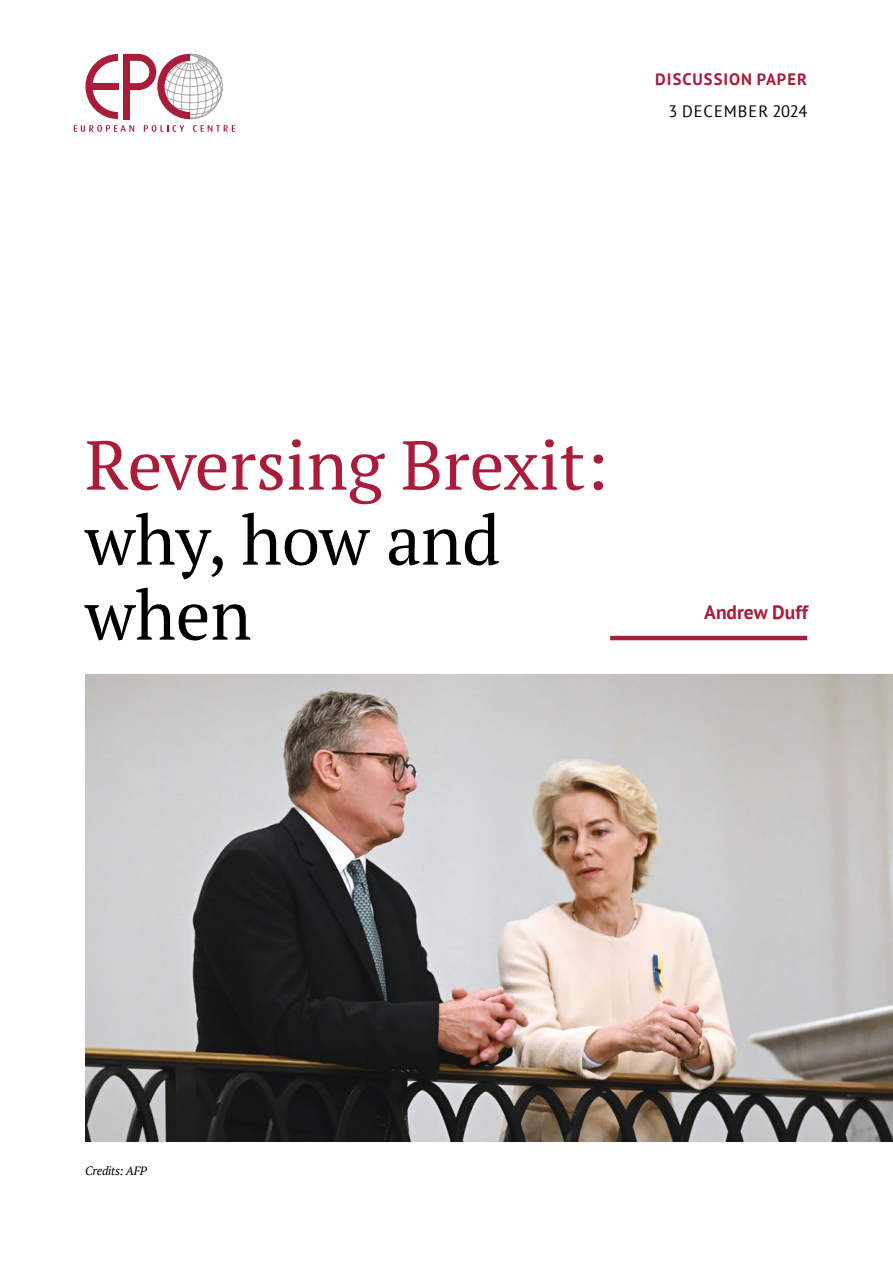
<style>
.page{position:relative;width:893px;height:1263px;background:#fff}
.page>*{position:absolute;margin:0;border:0;box-sizing:border-box;transform-origin:0 0}
.t1{font:69px "PT Serif";color:#a91c3a}
.t2{font:69px/75px "PT Serif";color:#000}
.t3{font:700 19.5px "PT Sans";color:#a91c3a}
.t4{font:700 16.5px "PT Sans";letter-spacing:.06em;color:#a91c3a}
.t5{font:16.5px "PT Sans";letter-spacing:.06em;color:#000}
.t6{font:italic 12px "PT Serif";letter-spacing:-.02em;color:#000}
</style>
<div class="page">
<img style="left:85px;top:674px;width:808px;height:468px">
<hr style="left:610px;top:636px;width:197px;height:4px;background:#a91c3a">
<svg style="left:85px;top:54px;width:33px;height:65px"></svg>
<svg style="left:128px;top:53px;width:95px;height:66px"></svg>
<div style="left:89px;top:83px;width:29px;height:7px;background:#a91c3a"></div>
<div style="left:123px;top:54px;width:7px;height:66px;background:#a91c3a"></div>
<svg style="left:74px;top:125px;width:60px;height:7px"></svg>
<svg style="left:144px;top:125px;width:40px;height:7px"></svg>
<svg style="left:193px;top:125px;width:42px;height:7px"></svg>
<p class="t4" style="left:655px;top:69px;width:153px">DISCUSSION PAPER</p>
<p class="t5" style="left:669px;top:101px;width:140px">3 DECEMBER 2024</p>
<p class="t1" style="left:85px;top:420px;width:524px">Reversing Brexit:</p>
<p class="t2" style="left:85px;top:502px;width:417px">why, how and when</p>
<p class="t3" style="left:704px;top:600px;width:105px">Andrew Duff</p>
<p class="t6" style="left:85px;top:1163px;width:63px">Credits: AFP</p>
</div>
